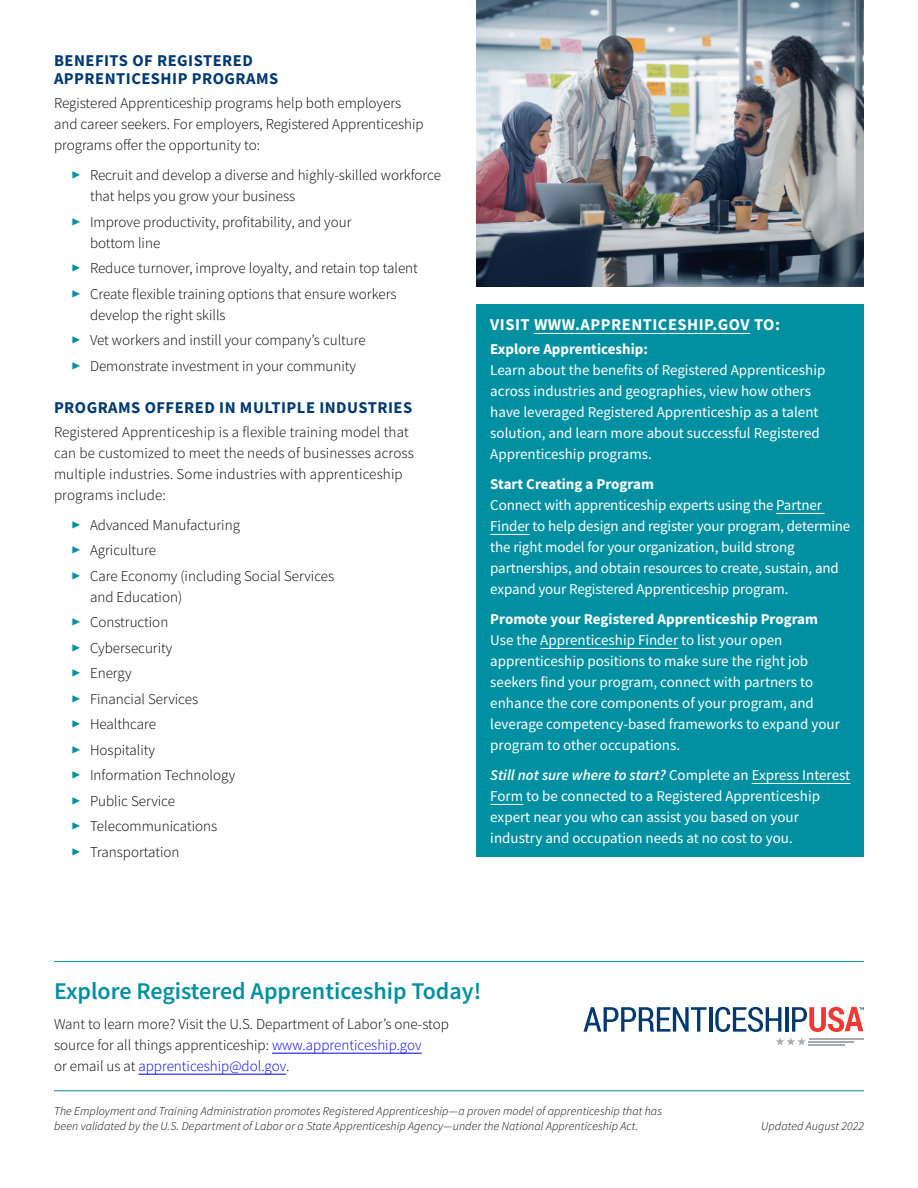
<style>
.page{position:relative;width:918px;height:1188px;background:#fff}
.page>*{position:absolute;margin:0;border:0;box-sizing:border-box;transform-origin:0 0}
.BodyText1__6{font:600 24px "Source Sans Pro";color:#0090a1}
.t1{font:700 16.5px/18px "Source Sans Pro";letter-spacing:.03em;color:#003971}
.t2{font:700 16.5px "Source Sans Pro";letter-spacing:.03em;color:#fff}
.BodyText1__6-2{font:300 15px/21px "Source Sans Pro";color:#000}
.BodyText1__6-3{font:15px/21px "Source Sans Pro";color:#fff}
.Footer_Sponsored_by{font:italic 300 12px/15px "Source Sans Pro";letter-spacing:.01em;color:#000}
.s1{font-size:9px;color:#0090a1}
.s2{font-weight:700}
.s3{font-weight:600;font-style:italic}
.s4{color:#0000fe}
</style>
<div class="page">
<img style="left:477px;top:0;width:387px;height:286px">
<div style="left:477px;top:305px;width:387px;height:552px;background:#0090a1"></div>
<hr style="left:534px;top:333px;width:216px;height:1px;background:#fff">
<hr style="left:776px;top:513px;width:49px;height:1px;background:#fff">
<hr style="left:490px;top:534px;width:40px;height:1px;background:#fff">
<hr style="left:540px;top:648px;width:138px;height:1px;background:#fff">
<hr style="left:752px;top:783px;width:99px;height:1px;background:#fff">
<hr style="left:490px;top:804px;width:33px;height:1px;background:#fff">
<hr style="left:54px;top:961px;width:810px;height:1px;background:#0090a1">
<hr style="left:54px;top:1090px;width:810px;height:1px;background:#0090a1">
<svg style="left:584px;top:1007px;width:122px;height:25px"></svg>
<hr style="left:709px;top:1007px;width:3px;height:25px;background:#003971">
<svg style="left:715px;top:1007px;width:149px;height:39px"></svg>
<hr style="left:272px;top:1053px;width:150px;height:1px;background:#0000fe">
<hr style="left:138px;top:1074px;width:148px;height:1px;background:#0000fe">
<h1 class="t1" style="left:54px;top:52px;width:226px">BENEFITS OF REGISTERED<br>APPRENTICESHIP PROGRAMS</h1>
<p class="BodyText1__6-2" style="left:54px;top:93px;width:371px">Registered Apprenticeship programs help both employers and career seekers. For employers, Registered Apprenticeship programs offer the opportunity to:</p>
<p class="BodyText1__6-2" style="left:90px;top:165px;width:352px;text-indent:-18px"><span class="s1">▶</span> Recruit and develop a diverse and highly-skilled workforce that helps you grow your business</p>
<p class="BodyText1__6-2" style="left:90px;top:211px;width:263px;text-indent:-18px"><span class="s1">▶</span> Improve productivity, profitability, and your bottom line</p>
<p class="BodyText1__6-2" style="left:72px;top:258px;width:347px"><span class="s1">▶</span> Reduce turnover, improve loyalty, and retain top talent</p>
<p class="BodyText1__6-2" style="left:90px;top:283px;width:308px;text-indent:-18px"><span class="s1">▶</span> Create flexible training options that ensure workers develop the right skills</p>
<p class="BodyText1__6-2" style="left:72px;top:330px;width:295px"><span class="s1">▶</span> Vet workers and instill your company’s culture</p>
<p class="BodyText1__6-2" style="left:72px;top:355px;width:286px"><span class="s1">▶</span> Demonstrate investment in your community</p>
<h1 class="t1" style="left:54px;top:398px;width:360px">PROGRAMS OFFERED IN MULTIPLE INDUSTRIES</h1>
<p class="BodyText1__6-2" style="left:54px;top:421px;width:361px">Registered Apprenticeship is a flexible training model that can be customized to meet the needs of businesses across multiple industries. Some industries with apprenticeship programs include:</p>
<p class="BodyText1__6-2" style="left:72px;top:514px;width:170px"><span class="s1">▶</span> Advanced Manufacturing</p>
<p class="BodyText1__6-2" style="left:72px;top:540px;width:86px"><span class="s1">▶</span> Agriculture</p>
<p class="BodyText1__6-2" style="left:90px;top:565px;width:246px;text-indent:-18px"><span class="s1">▶</span> Care Economy (including Social Services and Education)</p>
<p class="BodyText1__6-2" style="left:72px;top:612px;width:98px"><span class="s1">▶</span> Construction</p>
<p class="BodyText1__6-2" style="left:72px;top:637px;width:102px"><span class="s1">▶</span> Cybersecurity</p>
<p class="BodyText1__6-2" style="left:72px;top:663px;width:61px"><span class="s1">▶</span> Energy</p>
<p class="BodyText1__6-2" style="left:72px;top:688px;width:128px"><span class="s1">▶</span> Financial Services</p>
<p class="BodyText1__6-2" style="left:72px;top:714px;width:85px"><span class="s1">▶</span> Healthcare</p>
<p class="BodyText1__6-2" style="left:72px;top:739px;width:85px"><span class="s1">▶</span> Hospitality</p>
<p class="BodyText1__6-2" style="left:72px;top:765px;width:165px"><span class="s1">▶</span> Information Technology</p>
<p class="BodyText1__6-2" style="left:72px;top:790px;width:105px"><span class="s1">▶</span> Public Service</p>
<p class="BodyText1__6-2" style="left:72px;top:816px;width:147px"><span class="s1">▶</span> Telecommunications</p>
<p class="BodyText1__6-2" style="left:72px;top:841px;width:109px"><span class="s1">▶</span> Transportation</p>
<h1 class="t2" style="left:490px;top:314px;width:291px">VISIT WWW.APPRENTICESHIP.GOV TO:</h1>
<p class="BodyText1__6-3" style="left:490px;top:339px;width:337px"><span class="s2">Explore Apprenticeship:<br></span>Learn about the benefits of Registered Apprenticeship across industries and geographies, view how others have leveraged Registered Apprenticeship as a talent solution, and learn more about successful Registered Apprenticeship programs.</p>
<p class="BodyText1__6-3" style="left:490px;top:474px;width:362px"><span class="s2">Start Creating a Program<br></span>Connect with apprenticeship experts using the Partner Finder to help design and register your program, determine the right model for your organization, build strong partnerships, and obtain resources to create, sustain, and expand your Registered Apprenticeship program.</p>
<p class="BodyText1__6-3" style="left:490px;top:609px;width:351px"><span class="s2">Promote your Registered Apprenticeship Program </span>Use the Apprenticeship Finder to list your open apprenticeship positions to make sure the right job seekers find your program, connect with partners to enhance the core components of your program, and leverage competency-based frameworks to expand your program to other occupations.</p>
<p class="BodyText1__6-3" style="left:490px;top:765px;width:361px"><span class="s3">Still not sure where to start?</span> Complete an Express Interest Form to be connected to a Registered Apprenticeship expert near you who can assist you based on your industry and occupation needs at no cost to you.</p>
<p class="BodyText1__6" style="left:54px;top:975px;width:429px">Explore Registered Apprenticeship Today!</p>
<p class="BodyText1__6-2" style="left:54px;top:1014px;width:396px">Want to learn more? Visit the U.S. Department of Labor’s one-stop source for all things apprenticeship: <span class="s4">www.apprenticeship.gov<br></span>or email us at <span class="s4">apprenticeship@dol.gov</span>.</p>
<p class="Footer_Sponsored_by" style="left:54px;top:1103px;width:610px">The Employment and Training Administration promotes Registered Apprenticeship—a proven model of apprenticeship that has been validated by the U.S. Department of Labor or a State Apprenticeship Agency—under the National Apprenticeship Act.</p>
<p class="Footer_Sponsored_by" style="left:761px;top:1118px;width:104px">Updated August 2022</p>
</div>
